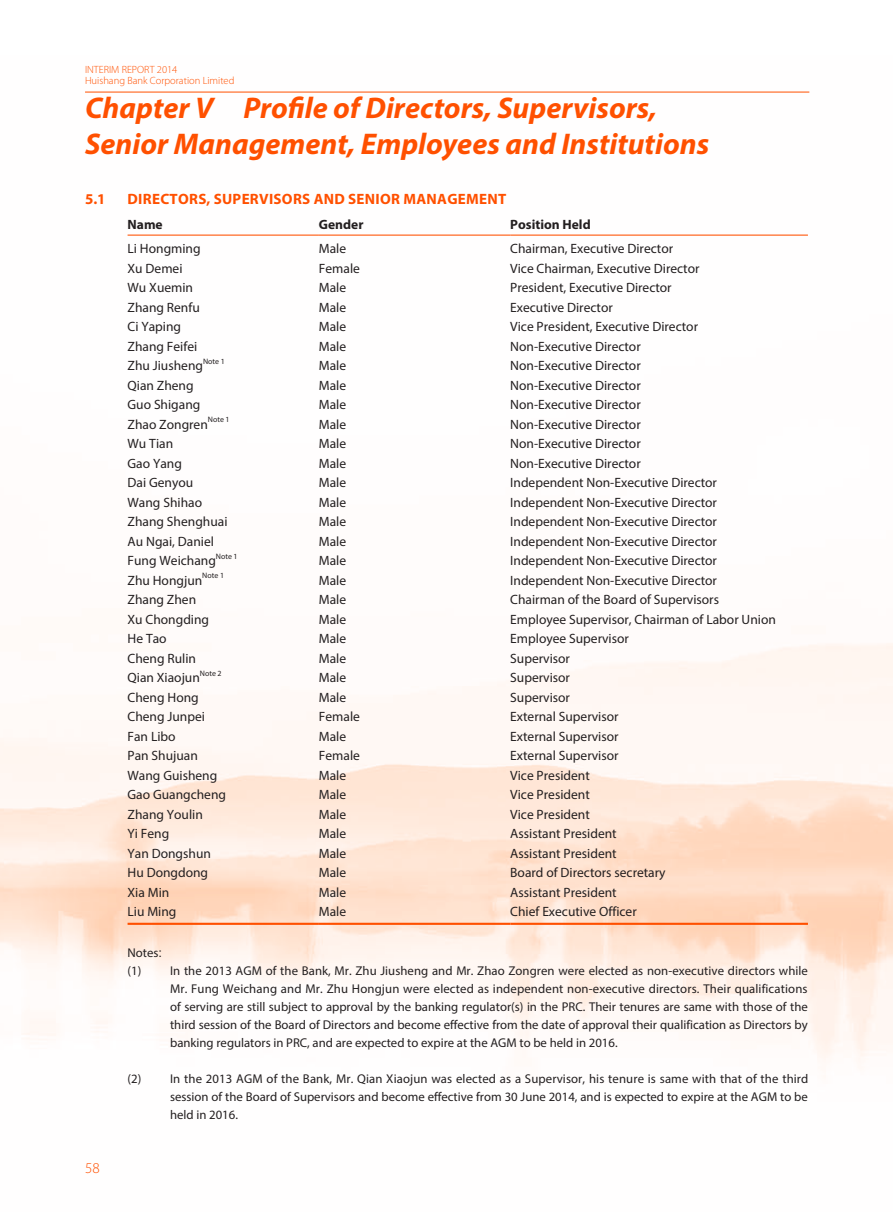
<style>
.page{position:relative;width:893px;height:1212px;background:#fff}
.page>*{position:absolute;margin:0;border:0;box-sizing:border-box;transform-origin:0 0}
.t1{font:italic 700 30px/36px "Myriad Pro";color:#ff5000}
.t2{font:700 15px "Myriad Pro";letter-spacing:.02em;color:#ff5000}
.t3{font:300 15px "Myriad Pro";color:#ff5000}
.t4{font:13.5px "Myriad Pro";color:#231f20}
.t5{font:700 13.5px "Myriad Pro";color:#231f20}
.t6{font:12.75px/18px "Myriad Pro";color:#231f20;text-align:justify}
.t7{font:300 10.5px "Myriad Pro";color:#ff5000}
.t8{font:7.8px "Myriad Pro";color:#231f20}
.s1{font-family:"M Hei HK";font-weight:500}
</style>
<div class="page">
<hr style="left:85px;top:92px;width:724px;height:1px;background:#ff5000">
<hr style="left:128px;top:235px;width:191px;height:1px;background:#ff5000">
<hr style="left:319px;top:235px;width:191px;height:1px;background:#ff5000">
<hr style="left:510px;top:235px;width:298px;height:1px;background:#ff5000">
<hr style="left:128px;top:923px;width:191px;height:2px;background:#ff5000">
<hr style="left:319px;top:923px;width:191px;height:2px;background:#ff5000">
<hr style="left:510px;top:923px;width:298px;height:2px;background:#ff5000">
<p class="t7" style="left:85px;top:63px;width:94px">Interi m Report 2014</p>
<p class="t7" style="left:85px;top:75px;width:151px">Huishang Bank Corporation Limited</p>
<h1 class="t1" style="left:85px;top:89px;width:626px">Chapter V Profile of Directors, Supervisors,<br>Senior Management, Employees and Institutions</h1>
<p class="t2" style="left:85px;top:189px;width:34px">5.1 DI</p>
<p class="t2" style="left:143px;top:189px;width:365px">RECTORS, SUPERVISORS AND SENIOR MANAGEMENT</p>
<p class="t5" style="left:128px;top:216px;width:37px">NAME</p>
<p class="t5" style="left:319px;top:216px;width:46px">GENDER</p>
<p class="t5" style="left:510px;top:216px;width:82px">POSITION HELD</p>
<p class="t4" style="left:128px;top:240px;width:75px">Li Hongming</p>
<p class="t4" style="left:319px;top:240px;width:29px">Male</p>
<p class="t4" style="left:510px;top:240px;width:164px">Chairman, Executive Director</p>
<p class="t4" style="left:128px;top:260px;width:56px">Xu Demei</p>
<p class="t4" style="left:319px;top:260px;width:43px">Female</p>
<p class="t4" style="left:510px;top:260px;width:191px">Vice Chairman, Executive Director</p>
<p class="t4" style="left:128px;top:279px;width:67px">Wu Xuemin</p>
<p class="t4" style="left:319px;top:279px;width:29px">Male</p>
<p class="t4" style="left:510px;top:279px;width:163px">President, Executive Director</p>
<p class="t4" style="left:128px;top:299px;width:74px">Zhang Renfu</p>
<p class="t4" style="left:319px;top:299px;width:29px">Male</p>
<p class="t4" style="left:510px;top:299px;width:104px">Executive Director</p>
<p class="t4" style="left:128px;top:318px;width:55px">Ci Yaping</p>
<p class="t4" style="left:319px;top:318px;width:29px">Male</p>
<p class="t4" style="left:510px;top:318px;width:189px">Vice President, Executive Director</p>
<p class="t4" style="left:128px;top:338px;width:71px">Zhang Feifei</p>
<p class="t4" style="left:319px;top:338px;width:29px">Male</p>
<p class="t4" style="left:510px;top:338px;width:132px">Non-Executive Director</p>
<p class="t4" style="left:128px;top:357px;width:77px">Zhu Jiusheng</p>
<p class="t8" style="left:203px;top:356px;width:23px">Note 1</p>
<p class="t4" style="left:319px;top:357px;width:29px">Male</p>
<p class="t4" style="left:510px;top:357px;width:132px">Non-Executive Director</p>
<p class="t4" style="left:128px;top:377px;width:68px">Qian Zheng</p>
<p class="t4" style="left:319px;top:377px;width:29px">Male</p>
<p class="t4" style="left:510px;top:377px;width:132px">Non-Executive Director</p>
<p class="t4" style="left:128px;top:396px;width:74px">Guo Shigang</p>
<p class="t4" style="left:319px;top:396px;width:29px">Male</p>
<p class="t4" style="left:510px;top:396px;width:132px">Non-Executive Director</p>
<p class="t4" style="left:128px;top:416px;width:82px">Zhao Zongren</p>
<p class="t8" style="left:208px;top:415px;width:23px">Note 1</p>
<p class="t4" style="left:319px;top:416px;width:29px">Male</p>
<p class="t4" style="left:510px;top:416px;width:132px">Non-Executive Director</p>
<p class="t4" style="left:128px;top:435px;width:47px">Wu Tian</p>
<p class="t4" style="left:319px;top:435px;width:29px">Male</p>
<p class="t4" style="left:510px;top:435px;width:132px">Non-Executive Director</p>
<p class="t4" style="left:128px;top:455px;width:56px">Gao Yang</p>
<p class="t4" style="left:319px;top:455px;width:29px">Male</p>
<p class="t4" style="left:510px;top:455px;width:132px">Non-Executive Director</p>
<p class="t4" style="left:128px;top:474px;width:67px">Dai Genyou</p>
<p class="t4" style="left:319px;top:474px;width:29px">Male</p>
<p class="t4" style="left:510px;top:474px;width:208px">Independent Non-Executive Director</p>
<p class="t4" style="left:128px;top:494px;width:76px">Wang Shihao</p>
<p class="t4" style="left:319px;top:494px;width:29px">Male</p>
<p class="t4" style="left:510px;top:494px;width:208px">Independent Non-Executive Director</p>
<p class="t4" style="left:128px;top:513px;width:101px">Zhang Shenghuai</p>
<p class="t4" style="left:319px;top:513px;width:29px">Male</p>
<p class="t4" style="left:510px;top:513px;width:208px">Independent Non-Executive Director</p>
<p class="t4" style="left:128px;top:533px;width:88px">Au Ngai, Daniel</p>
<p class="t4" style="left:319px;top:533px;width:29px">Male</p>
<p class="t4" style="left:510px;top:533px;width:208px">Independent Non-Executive Director</p>
<p class="t4" style="left:128px;top:552px;width:90px">Fung Weichang</p>
<p class="t8" style="left:216px;top:551px;width:23px">Note 1</p>
<p class="t4" style="left:319px;top:552px;width:29px">Male</p>
<p class="t4" style="left:510px;top:552px;width:208px">Independent Non-Executive Director</p>
<p class="t4" style="left:128px;top:572px;width:76px">Zhu Hongjun</p>
<p class="t8" style="left:202px;top:571px;width:23px">Note 1</p>
<p class="t4" style="left:319px;top:572px;width:29px">Male</p>
<p class="t4" style="left:510px;top:572px;width:208px">Independent Non-Executive Director</p>
<p class="t4" style="left:128px;top:591px;width:70px">Zhang Zhen</p>
<p class="t4" style="left:319px;top:591px;width:29px">Male</p>
<p class="t4" style="left:510px;top:591px;width:210px">Chairman of the Board of Supervisors</p>
<p class="t4" style="left:128px;top:611px;width:83px">Xu Chongding</p>
<p class="t4" style="left:319px;top:611px;width:29px">Male</p>
<p class="t4" style="left:510px;top:611px;width:267px">Employee Supervisor, Chairman of Labor Union</p>
<p class="t4" style="left:128px;top:630px;width:41px">He Tao</p>
<p class="t4" style="left:319px;top:630px;width:29px">Male</p>
<p class="t4" style="left:510px;top:630px;width:120px">Employee Supervisor</p>
<p class="t4" style="left:128px;top:650px;width:70px">Cheng Rulin</p>
<p class="t4" style="left:319px;top:650px;width:29px">Male</p>
<p class="t4" style="left:510px;top:650px;width:61px">Supervisor</p>
<p class="t4" style="left:128px;top:669px;width:74px">Qian Xiaojun</p>
<p class="t8" style="left:200px;top:668px;width:23px">Note 2</p>
<p class="t4" style="left:319px;top:669px;width:29px">Male</p>
<p class="t4" style="left:510px;top:669px;width:61px">Supervisor</p>
<p class="t4" style="left:128px;top:689px;width:73px">Cheng Hong</p>
<p class="t4" style="left:319px;top:689px;width:29px">Male</p>
<p class="t4" style="left:510px;top:689px;width:61px">Supervisor</p>
<p class="t4" style="left:128px;top:708px;width:79px">Cheng Junpei</p>
<p class="t4" style="left:319px;top:708px;width:43px">Female</p>
<p class="t4" style="left:510px;top:708px;width:110px">External Supervisor</p>
<p class="t4" style="left:128px;top:728px;width:50px">Fan Libo</p>
<p class="t4" style="left:319px;top:728px;width:29px">Male</p>
<p class="t4" style="left:510px;top:728px;width:110px">External Supervisor</p>
<p class="t4" style="left:128px;top:747px;width:72px">Pan Shujuan</p>
<p class="t4" style="left:319px;top:747px;width:43px">Female</p>
<p class="t4" style="left:510px;top:747px;width:110px">External Supervisor</p>
<p class="t4" style="left:128px;top:767px;width:91px">Wang Guisheng</p>
<p class="t4" style="left:319px;top:767px;width:29px">Male</p>
<p class="t4" style="left:510px;top:767px;width:81px">Vice President</p>
<p class="t4" style="left:128px;top:786px;width:100px">Gao Guangcheng</p>
<p class="t4" style="left:319px;top:786px;width:29px">Male</p>
<p class="t4" style="left:510px;top:786px;width:81px">Vice President</p>
<p class="t4" style="left:128px;top:806px;width:77px">Zhang Youlin</p>
<p class="t4" style="left:319px;top:806px;width:29px">Male</p>
<p class="t4" style="left:510px;top:806px;width:81px">Vice President</p>
<p class="t4" style="left:128px;top:825px;width:43px">Yi Feng</p>
<p class="t4" style="left:319px;top:825px;width:29px">Male</p>
<p class="t4" style="left:510px;top:825px;width:108px">Assistant President</p>
<p class="t4" style="left:128px;top:845px;width:85px">Yan Dongshun</p>
<p class="t4" style="left:319px;top:845px;width:29px">Male</p>
<p class="t4" style="left:510px;top:845px;width:108px">Assistant President</p>
<p class="t4" style="left:128px;top:864px;width:82px">Hu Dongdong</p>
<p class="t4" style="left:319px;top:864px;width:29px">Male</p>
<p class="t4" style="left:510px;top:864px;width:157px">Board of Directors secretary</p>
<p class="t4" style="left:128px;top:884px;width:43px">Xia Min</p>
<p class="t4" style="left:319px;top:884px;width:29px">Male</p>
<p class="t4" style="left:510px;top:884px;width:108px">Assistant President</p>
<p class="t4" style="left:128px;top:903px;width:50px">Liu Ming</p>
<p class="t4" style="left:319px;top:903px;width:29px">Male</p>
<p class="t4" style="left:510px;top:903px;width:128px">Chief Executive Officer</p>
<p class="t6" style="left:128px;top:943px;width:36px">Notes<span class="s1">:</span></p>
<p class="t6" style="left:128px;top:961px;width:682px">(1) In the 2013 AGM of the Bank, Mr. Zhu Jiusheng and Mr. Zhao Zongren were elected as non-executive directors while</p>
<p class="t6" style="left:170px;top:979px;width:639px">Mr. Fung Weichang and Mr. Zhu Hongjun were elected as independent non-executive directors. Their qualifications</p>
<p class="t6" style="left:170px;top:997px;width:639px">of serving are still subject to approval by the banking regulator(s) in the PRC. Their tenures are same with those of the</p>
<p class="t6" style="left:170px;top:1015px;width:639px">third session of the Board of Directors and become effective from the date of approval their qualification as Directors by</p>
<p class="t6" style="left:170px;top:1033px;width:449px">banking regulators in PRC, and are expected to expire at the AGM to be held in 2016.</p>
<p class="t6" style="left:170px;top:1069px;width:640px;text-indent:-43px">(2) In the 2013 AGM of the Bank, Mr. Qian Xiaojun was elected as a Supervisor, his tenure is same with that of the third session of the Board of Supervisors and become effective from 30 June 2014, and is expected to expire at the AGM to be held in 2016.</p>
<p class="t3" style="left:85px;top:1159px;width:16px">58</p>
</div>
